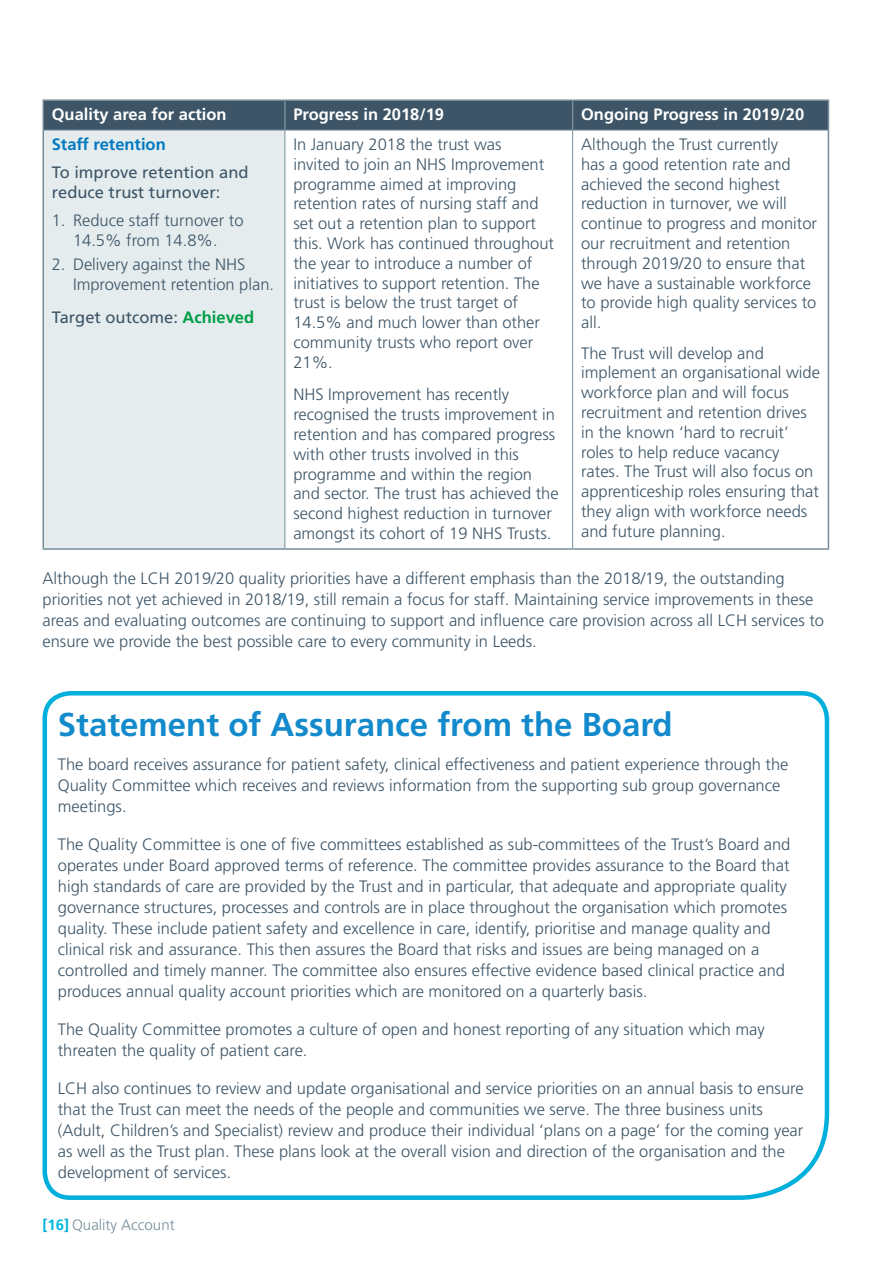
<style>
.page{position:relative;width:893px;height:1263px;background:#fff}
.page>*{position:absolute;margin:0;border:0;box-sizing:border-box;transform-origin:0 0}
.t1{font:700 33px "Frutiger";color:#128acb}
.t2{font:300 16.5px/19.8px "Frutiger";color:#3d5567}
.t3{font:16.5px/19.8px "Frutiger";color:#3d5567}
.t4{font:700 16.5px "Frutiger";color:#fff}
.t5{font:700 16.5px "Frutiger";color:#0079c1}
.t6{font:300 15px "Frutiger";color:#768d99}
.s1{font-weight:700;color:#009d48}
.s2{font-weight:700;color:#00afdb}
.s3{font-weight:700;color:#00bbe1}
</style>
<div class="page">
<div style="left:43px;top:130px;width:242px;height:419px;background:#e4eced"></div>
<hr style="left:43px;top:99px;width:242px;height:2px;background:#768d99">
<hr style="left:285px;top:99px;width:288px;height:2px;background:#768d99">
<hr style="left:573px;top:99px;width:256px;height:2px;background:#768d99">
<div style="left:43px;top:101px;width:786px;height:29px;background:#3d5567"></div>
<hr style="left:43px;top:130px;width:1px;height:418px;background:#768d99">
<hr style="left:828px;top:130px;width:1px;height:418px;background:#768d99">
<hr style="left:44px;top:130px;width:241px;height:1px;background:#768d99">
<hr style="left:285px;top:130px;width:288px;height:1px;background:#768d99">
<hr style="left:573px;top:130px;width:255px;height:1px;background:#768d99">
<hr style="left:285px;top:130px;width:1px;height:418px;background:#768d99">
<hr style="left:572px;top:130px;width:1px;height:418px;background:#768d99">
<hr style="left:43px;top:548px;width:242px;height:2px;background:#768d99">
<hr style="left:285px;top:548px;width:288px;height:2px;background:#768d99">
<hr style="left:573px;top:548px;width:256px;height:2px;background:#768d99">
<svg style="left:42px;top:691px;width:788px;height:509px"></svg>
<p class="t4" style="left:52px;top:105px;width:176px">Quality area for action</p>
<p class="t4" style="left:293px;top:105px;width:152px">Progress in 2018/19</p>
<p class="t4" style="left:581px;top:105px;width:225px">Ongoing Progress in 2019/20</p>
<p class="t5" style="left:52px;top:134px;width:116px">Staff retention</p>
<p class="t3" style="left:52px;top:162px;width:198px">To improve retention and reduce trust turnover:</p>
<p class="t2" style="left:52px;top:211px;width:193px;text-align:center">1. Reduce staff turnover to<br>14.5% from 14.8%.</p>
<p class="t2" style="left:73px;top:255px;width:203px;text-indent:-21px">2. Delivery against the NHS<br>Improvement retention plan.</p>
<p class="t3" style="left:52px;top:307px;width:204px">Target outcome: <span class="s1">Achieved</span></p>
<p class="t2" style="left:293px;top:134px;width:262px">In January 2018 the trust was<br>invited to join an NHS Improvement programme aimed at improving retention rates of nursing staff and set out a retention plan to support this. Work has continued throughout the year to introduce a number of initiatives to support retention. The trust is below the trust target of<br>14.5% and much lower than other community trusts who report over<br>21%.</p>
<p class="t2" style="left:293px;top:385px;width:267px">NHS Improvement has recently recognised the trusts improvement in retention and has compared progress with other trusts involved in this programme and within the region and sector. The trust has achieved the second highest reduction in turnover amongst its cohort of 19 NHS Trusts.</p>
<p class="t2" style="left:581px;top:134px;width:237px">Although the Trust currently<br>has a good retention rate and achieved the second highest reduction in turnover, we will continue to progress and monitor our recruitment and retention through 2019/20 to ensure that we have a sustainable workforce to provide high quality services to all.</p>
<p class="t2" style="left:581px;top:343px;width:240px">The Trust will develop and implement an organisational wide workforce plan and will focus recruitment and retention drives in the known ‘hard to recruit’ roles to help reduce vacancy rates. The Trust will also focus on apprenticeship roles ensuring that they align with workforce needs and future planning.</p>
<p class="t2" style="left:43px;top:568px;width:783px;line-height:21px">Although the LCH 2019/20 quality priorities have a different emphasis than the 2018/19, the outstanding priorities not yet achieved in 2018/19, still remain a focus for staff. Maintaining service improvements in these areas and evaluating outcomes are continuing to support and influence care provision across all LCH services to ensure we provide the best possible care to every community in Leeds.</p>
<h1 class="t1" style="left:58px;top:705px;width:616px">Statement of Assurance from the Board</h1>
<p class="t2" style="left:58px;top:753px;width:732px;line-height:21px">The board receives assurance for patient safety, clinical effectiveness and patient experience through the<br>Quality Committee which receives and reviews information from the supporting sub group governance meetings.</p>
<p class="t2" style="left:58px;top:833px;width:734px;line-height:21px">The Quality Committee is one of five committees established as sub-committees of the Trust’s Board and operates under Board approved terms of reference. The committee provides assurance to the Board that high standards of care are provided by the Trust and in particular, that adequate and appropriate quality governance structures, processes and controls are in place throughout the organisation which promotes quality. These include patient safety and excellence in care, identify, prioritise and manage quality and clinical risk and assurance. This then assures the Board that risks and issues are being managed on a controlled and timely manner. The committee also ensures effective evidence based clinical practice and produces annual quality account priorities which are monitored on a quarterly basis.</p>
<p class="t2" style="left:58px;top:1018px;width:708px;line-height:21px">The Quality Committee promotes a culture of open and honest reporting of any situation which may threaten the quality of patient care.</p>
<p class="t2" style="left:58px;top:1078px;width:747px;line-height:21px">LCH also continues to review and update organisational and service priorities on an annual basis to ensure that the Trust can meet the needs of the people and communities we serve. The three business units (Adult, Children’s and Specialist) review and produce their individual ‘plans on a page’ for the coming year as well as the Trust plan. These plans look at the overall vision and direction of the organisation and the development of services.</p>
<p class="t6" style="left:43px;top:1217px;width:134px"><span class="s2">[</span><span class="s3">16</span><span class="s2">]</span> Quality Account</p>
</div>
